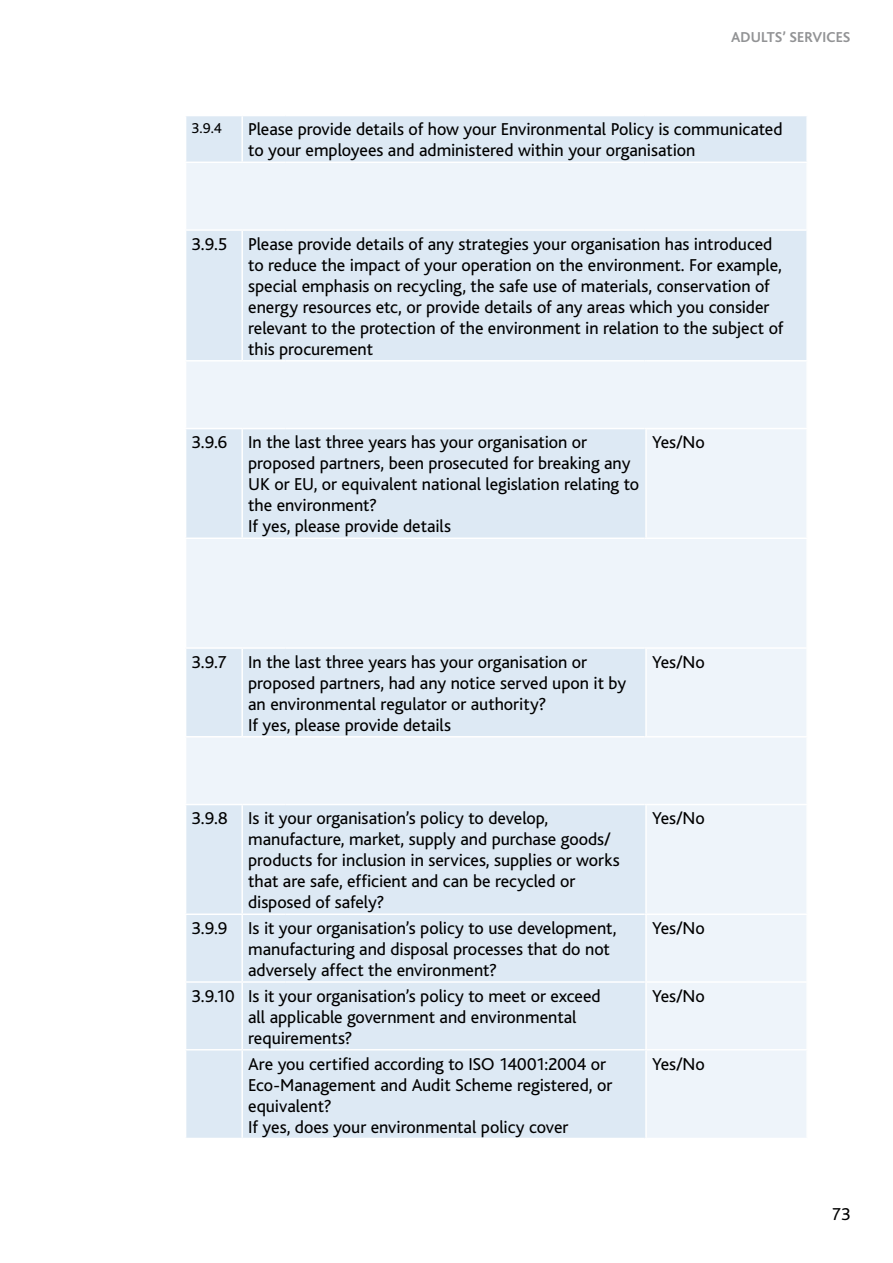
<style>
.page{position:relative;width:893px;height:1263px;background:#fff}
.page>*{position:absolute;margin:0;border:0;box-sizing:border-box;transform-origin:0 0}
.t1{font:18px/21px "Bliss";letter-spacing:-.005em;color:#000}
.t2{font:700 15px "Bliss";letter-spacing:.005em;color:#929395}
.t3{font:15px "Bliss";color:#000}
</style>
<div class="page">
<div style="left:186px;top:163px;width:620px;height:66px;background:#eef4fa"></div>
<svg style="left:186px;top:231px;width:620px;height:907px;background:#e4edf6"></svg>
<div style="left:186px;top:116px;width:621px;height:46px;background:#dde9f4"></div>
<hr style="left:241px;top:231px;width:2px;height:129px;background:#fff">
<hr style="left:185px;top:360px;width:57px;height:2px;background:#fff">
<hr style="left:242px;top:360px;width:44px;height:2px;background:#fff">
<hr style="left:286px;top:360px;width:358px;height:2px;background:#fff">
<hr style="left:646px;top:360px;width:162px;height:2px;background:#fff">
<hr style="left:185px;top:428px;width:57px;height:1px;background:#fff">
<hr style="left:242px;top:428px;width:44px;height:1px;background:#fff">
<hr style="left:241px;top:429px;width:2px;height:108px;background:#fff">
<hr style="left:286px;top:428px;width:358px;height:1px;background:#fff">
<hr style="left:646px;top:428px;width:162px;height:1px;background:#fff">
<hr style="left:645px;top:429px;width:2px;height:108px;background:#fff">
<hr style="left:185px;top:537px;width:57px;height:2px;background:#fff">
<hr style="left:242px;top:537px;width:44px;height:2px;background:#fff">
<hr style="left:286px;top:537px;width:358px;height:2px;background:#fff">
<hr style="left:646px;top:537px;width:162px;height:2px;background:#fff">
<hr style="left:185px;top:647px;width:57px;height:2px;background:#fff">
<hr style="left:242px;top:647px;width:44px;height:2px;background:#fff">
<hr style="left:241px;top:649px;width:2px;height:87px;background:#fff">
<hr style="left:286px;top:647px;width:358px;height:2px;background:#fff">
<hr style="left:646px;top:647px;width:162px;height:2px;background:#fff">
<hr style="left:645px;top:649px;width:2px;height:87px;background:#fff">
<hr style="left:185px;top:736px;width:57px;height:1px;background:#fff">
<hr style="left:242px;top:736px;width:44px;height:1px;background:#fff">
<hr style="left:286px;top:736px;width:358px;height:1px;background:#fff">
<hr style="left:646px;top:736px;width:162px;height:1px;background:#fff">
<hr style="left:185px;top:804px;width:57px;height:1px;background:#fff">
<hr style="left:242px;top:804px;width:44px;height:1px;background:#fff">
<hr style="left:241px;top:805px;width:2px;height:108px;background:#fff">
<hr style="left:286px;top:804px;width:358px;height:1px;background:#fff">
<hr style="left:646px;top:804px;width:162px;height:1px;background:#fff">
<hr style="left:645px;top:805px;width:2px;height:108px;background:#fff">
<hr style="left:185px;top:913px;width:57px;height:2px;background:#fff">
<hr style="left:242px;top:913px;width:44px;height:2px;background:#fff">
<hr style="left:241px;top:915px;width:2px;height:66px;background:#fff">
<hr style="left:286px;top:913px;width:358px;height:2px;background:#fff">
<hr style="left:646px;top:913px;width:162px;height:2px;background:#fff">
<hr style="left:645px;top:915px;width:2px;height:66px;background:#fff">
<hr style="left:185px;top:981px;width:57px;height:2px;background:#fff">
<hr style="left:242px;top:981px;width:44px;height:2px;background:#fff">
<hr style="left:241px;top:983px;width:2px;height:66px;background:#fff">
<hr style="left:286px;top:981px;width:358px;height:2px;background:#fff">
<hr style="left:646px;top:981px;width:162px;height:2px;background:#fff">
<hr style="left:645px;top:983px;width:2px;height:66px;background:#fff">
<hr style="left:185px;top:1049px;width:57px;height:1px;background:#fff">
<hr style="left:242px;top:1049px;width:44px;height:1px;background:#fff">
<hr style="left:241px;top:1050px;width:2px;height:88px;background:#fff">
<hr style="left:286px;top:1049px;width:358px;height:1px;background:#fff">
<hr style="left:646px;top:1049px;width:162px;height:1px;background:#fff">
<hr style="left:645px;top:1050px;width:2px;height:88px;background:#fff">
<p class="t2" style="left:731px;top:29px;width:120px">ADULTs’ SERVICES</p>
<p class="t3" style="left:192px;top:120px;width:31px">3.9.4</p>
<p class="t1" style="left:248px;top:119px;width:536px">Please provide details of how your Environmental Policy is communicated to your employees and administered within your organisation</p>
<p class="t1" style="left:248px;top:234px;width:537px;text-indent:-57px">3.9.5 Please provide details of any strategies your organisation has introduced to reduce the impact of your operation on the environment. For example, special emphasis on recycling, the safe use of materials, conservation of energy resources etc, or provide details of any areas which you consider relevant to the protection of the environment in relation to the subject of this procurement</p>
<p class="t1" style="left:248px;top:432px;width:393px;text-indent:-57px">3.9.6 In the last three years has your organisation or proposed partners, been prosecuted for breaking any UK or EU, or equivalent national legislation relating to the environment?<br>If yes, please provide details</p>
<p class="t1" style="left:652px;top:432px;width:54px">Yes/No</p>
<p class="t1" style="left:248px;top:652px;width:379px;text-indent:-57px">3.9.7 In the last three years has your organisation or proposed partners, had any notice served upon it by an environmental regulator or authority?<br>If yes, please provide details</p>
<p class="t1" style="left:652px;top:652px;width:54px">Yes/No</p>
<p class="t1" style="left:248px;top:808px;width:373px;text-indent:-57px">3.9.8 Is it your organisation’s policy to develop, manufacture, market, supply and purchase goods/ products for inclusion in services, supplies or works that are safe, efficient and can be recycled or disposed of safely?</p>
<p class="t1" style="left:652px;top:808px;width:54px">Yes/No</p>
<p class="t1" style="left:248px;top:918px;width:370px;text-indent:-57px">3.9.9 Is it your organisation’s policy to use development, manufacturing and disposal processes that do not adversely affect the environment?</p>
<p class="t1" style="left:652px;top:918px;width:54px">Yes/No</p>
<p class="t1" style="left:248px;top:986px;width:354px;text-indent:-57px">3.9.10 Is it your organisation’s policy to meet or exceed all applicable government and environmental requirements?</p>
<p class="t1" style="left:652px;top:986px;width:54px">Yes/No</p>
<p class="t1" style="left:248px;top:1054px;width:366px">Are you certified according to ISO 14001:2004 or Eco-Management and Audit Scheme registered, or equivalent?<br>If yes, does your environmental policy cover</p>
<p class="t1" style="left:652px;top:1054px;width:54px">Yes/No</p>
<p class="t1" style="left:832px;top:1204px;width:20px">73</p>
</div>
